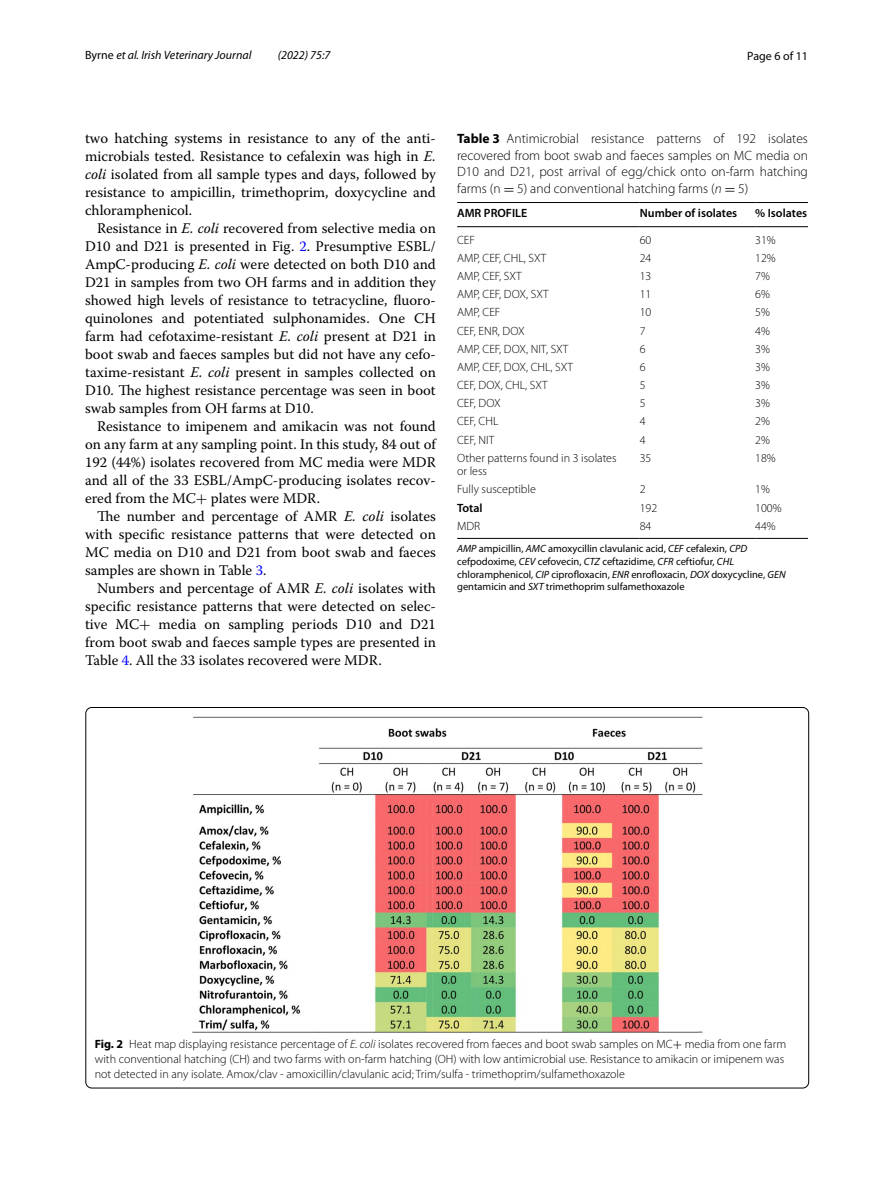
<style>
.page{position:relative;width:893px;height:1187px;background:#fff}
.page>*{position:absolute;margin:0;border:0;box-sizing:border-box;transform-origin:0 0}
.t1{font:14.7px/18px "Warnock Pro";color:#000;text-align:justify}
.t2{font:300 13.5px/16.5px "Myriad Pro";color:#000;text-align:justify}
.t3{font:300 12px/15px "Myriad Pro";color:#000}
.t4{font:italic 12px "Myriad Pro";color:#000}
.t5{font:600 12px "Myriad Pro";color:#000}
.t6{font:12px "Myriad Pro";color:#000}
.t7{font:10.5px/12.8px "Myriad Pro";color:#000}
.s1{font-style:normal}
.s2{font-style:italic}
.s3{color:#00f}
.s4{font-family:"MTSY"}
.s5{font-weight:700}
.s6{font-family:"MTSY";font-weight:400}
</style>
<div class="page">
<img style="left:192px;top:716px;width:510px;height:316px">
<hr style="left:457px;top:202px;width:183px;height:1px;background:#000">
<hr style="left:457px;top:226px;width:183px;height:1px;background:#000">
<hr style="left:640px;top:202px;width:115px;height:1px;background:#000">
<hr style="left:640px;top:226px;width:115px;height:1px;background:#000">
<hr style="left:755px;top:202px;width:53px;height:1px;background:#000">
<hr style="left:755px;top:226px;width:53px;height:1px;background:#000">
<hr style="left:457px;top:538px;width:183px;height:1px;background:#000">
<hr style="left:640px;top:538px;width:115px;height:1px;background:#000">
<hr style="left:755px;top:538px;width:53px;height:1px;background:#000">
<p class="t4" style="left:85px;top:48px;width:168px"><span class="s1">Byrne</span> et al. Irish Veterinary Journal</p>
<p class="t4" style="left:278px;top:48px;width:54px">(2022) 75:7</p>
<p class="t6" style="left:747px;top:48px;width:62px">Page 6 of 11</p>
<p class="t1" style="left:85px;top:128px;width:352px">two hatching systems in resistance to any of the anti&shy;microbials tested. Resistance to cefalexin was high in <span class="s2">E. coli</span> isolated from all sample types and days, followed by resistance to ampicillin, trimethoprim, doxycycline and chloramphenicol.</p>
<p class="t1" style="left:85px;top:218px;width:352px;text-indent:12px">Resistance in <span class="s2">E. coli</span> recovered from selective media on D10 and D21 is presented in Fig. <span class="s3">2</span>. Presumptive ESBL/ AmpC-producing <span class="s2">E. coli</span> were detected on both D10 and D21 in samples from two OH farms and in addition they showed high levels of resistance to tetracycline, fluoro&shy;quinolones and potentiated sulphonamides. One CH farm had cefotaxime-resistant <span class="s2">E. coli</span> present at D21 in boot swab and faeces samples but did not have any cefo&shy;taxime-resistant <span class="s2">E. coli</span> present in samples collected on D10. The highest resistance percentage was seen in boot swab samples from OH farms at D10.</p>
<p class="t1" style="left:85px;top:416px;width:352px;text-indent:12px">Resistance to imipenem and amikacin was not found on any farm at any sampling point. In this study, 84 out of 192 (44%) isolates recovered from MC media were MDR and all of the 33 ESBL/AmpC-producing isolates recov&shy;ered from the MC<span class="s4">+</span> plates were MDR.</p>
<p class="t1" style="left:85px;top:506px;width:352px;text-indent:12px">The number and percentage of AMR <span class="s2">E. coli</span> isolates with specific resistance patterns that were detected on MC media on D10 and D21 from boot swab and faeces samples are shown in Table <span class="s3">3</span>.</p>
<p class="t1" style="left:85px;top:578px;width:352px;text-indent:12px">Numbers and percentage of AMR <span class="s2">E. coli</span> isolates with specific resistance patterns that were detected on selec&shy;tive MC<span class="s4">+</span> media on sampling periods D10 and D21 from boot swab and faeces sample types are presented in Table <span class="s3">4</span>. All the 33 isolates recovered were MDR.</p>
<p class="t2" style="left:457px;top:130px;width:352px"><span class="s5">Table 3</span> Antimicrobial resistance patterns of 192 isolates recovered from boot swab and faeces samples on MC media on D10 and D21, post arrival of egg/chick onto on-farm hatching farms (n <span class="s6">=</span> 5) and conventional hatching farms (<span class="s2">n</span> <span class="s6">=</span> 5)</p>
<p class="t5" style="left:457px;top:205px;width:72px">AMR PROFILE</p>
<p class="t5" style="left:640px;top:205px;width:99px">Number of isolates</p>
<p class="t5" style="left:755px;top:205px;width:53px">% Isolates</p>
<p class="t3" style="left:457px;top:232px;width:19px">CEF</p>
<p class="t3" style="left:640px;top:232px;width:13px">60</p>
<p class="t3" style="left:755px;top:232px;width:22px">31%</p>
<p class="t3" style="left:457px;top:251px;width:91px">AMP, CEF, CHL, SXT</p>
<p class="t3" style="left:640px;top:251px;width:13px">24</p>
<p class="t3" style="left:755px;top:251px;width:22px">12%</p>
<p class="t3" style="left:457px;top:269px;width:66px">AMP, CEF, SXT</p>
<p class="t3" style="left:640px;top:269px;width:13px">13</p>
<p class="t3" style="left:755px;top:269px;width:16px">7%</p>
<p class="t3" style="left:457px;top:287px;width:93px">AMP, CEF, DOX, SXT</p>
<p class="t3" style="left:640px;top:287px;width:13px">11</p>
<p class="t3" style="left:755px;top:287px;width:16px">6%</p>
<p class="t3" style="left:457px;top:305px;width:45px">AMP, CEF</p>
<p class="t3" style="left:640px;top:305px;width:13px">10</p>
<p class="t3" style="left:755px;top:305px;width:16px">5%</p>
<p class="t3" style="left:457px;top:323px;width:69px">CEF, ENR, DOX</p>
<p class="t3" style="left:640px;top:323px;width:7px">7</p>
<p class="t3" style="left:755px;top:323px;width:16px">4%</p>
<p class="t3" style="left:457px;top:341px;width:113px">AMP, CEF, DOX, NIT, SXT</p>
<p class="t3" style="left:640px;top:341px;width:7px">6</p>
<p class="t3" style="left:755px;top:341px;width:16px">3%</p>
<p class="t3" style="left:457px;top:359px;width:117px">AMP, CEF, DOX, CHL, SXT</p>
<p class="t3" style="left:640px;top:359px;width:7px">6</p>
<p class="t3" style="left:755px;top:359px;width:16px">3%</p>
<p class="t3" style="left:457px;top:378px;width:92px">CEF, DOX, CHL, SXT</p>
<p class="t3" style="left:640px;top:378px;width:7px">5</p>
<p class="t3" style="left:755px;top:378px;width:16px">3%</p>
<p class="t3" style="left:457px;top:396px;width:45px">CEF, DOX</p>
<p class="t3" style="left:640px;top:396px;width:7px">5</p>
<p class="t3" style="left:755px;top:396px;width:16px">3%</p>
<p class="t3" style="left:457px;top:414px;width:43px">CEF, CHL</p>
<p class="t3" style="left:640px;top:414px;width:7px">4</p>
<p class="t3" style="left:755px;top:414px;width:16px">2%</p>
<p class="t3" style="left:457px;top:432px;width:39px">CEF, NIT</p>
<p class="t3" style="left:640px;top:432px;width:7px">4</p>
<p class="t3" style="left:755px;top:432px;width:16px">2%</p>
<p class="t3" style="left:457px;top:451px;width:161px;line-height:13.5px">Other patterns found in 3 isolates or less</p>
<p class="t3" style="left:640px;top:450px;width:13px">35</p>
<p class="t3" style="left:755px;top:450px;width:22px">18%</p>
<p class="t3" style="left:457px;top:482px;width:80px">Fully susceptible</p>
<p class="t3" style="left:640px;top:482px;width:7px">2</p>
<p class="t3" style="left:755px;top:482px;width:16px">1%</p>
<p class="t5" style="left:457px;top:500px;width:27px">Total</p>
<p class="t3" style="left:640px;top:500px;width:19px">192</p>
<p class="t3" style="left:755px;top:500px;width:28px">100%</p>
<p class="t3" style="left:457px;top:518px;width:25px">MDR</p>
<p class="t3" style="left:640px;top:518px;width:13px">84</p>
<p class="t3" style="left:755px;top:518px;width:22px">44%</p>
<p class="t7" style="left:457px;top:542px;width:330px"><span class="s2">AMP</span> ampicillin, <span class="s2">AMC</span> amoxycillin clavulanic acid, <span class="s2">CEF</span> cefalexin, <span class="s2">CPD </span>cefpodoxime, <span class="s2">CEV</span> cefovecin, <span class="s2">CTZ</span> ceftazidime, <span class="s2">CFR</span> ceftiofur, <span class="s2">CHL </span>chloramphenicol, <span class="s2">CIP</span> ciprofloxacin, <span class="s2">ENR</span> enrofloxacin, <span class="s2">DOX</span> doxycycline, <span class="s2">GEN </span>gentamicin and <span class="s2">SXT</span> trimethoprim sulfamethoxazole</p>
<p class="t3" style="left:95px;top:1036px;width:693px"><span class="s5">Fig. 2</span> Heat map displaying resistance percentage of <span class="s2">E. coli</span> isolates recovered from faeces and boot swab samples on MC<span class="s6">+</span> media from one farm with conventional hatching (CH) and two farms with on-farm hatching (OH) with low antimicrobial use. Resistance to amikacin or imipenem was not detected in any isolate. Amox/clav - amoxicillin/clavulanic acid; Trim/sulfa - trimethoprim/sulfamethoxazole</p>
</div>
